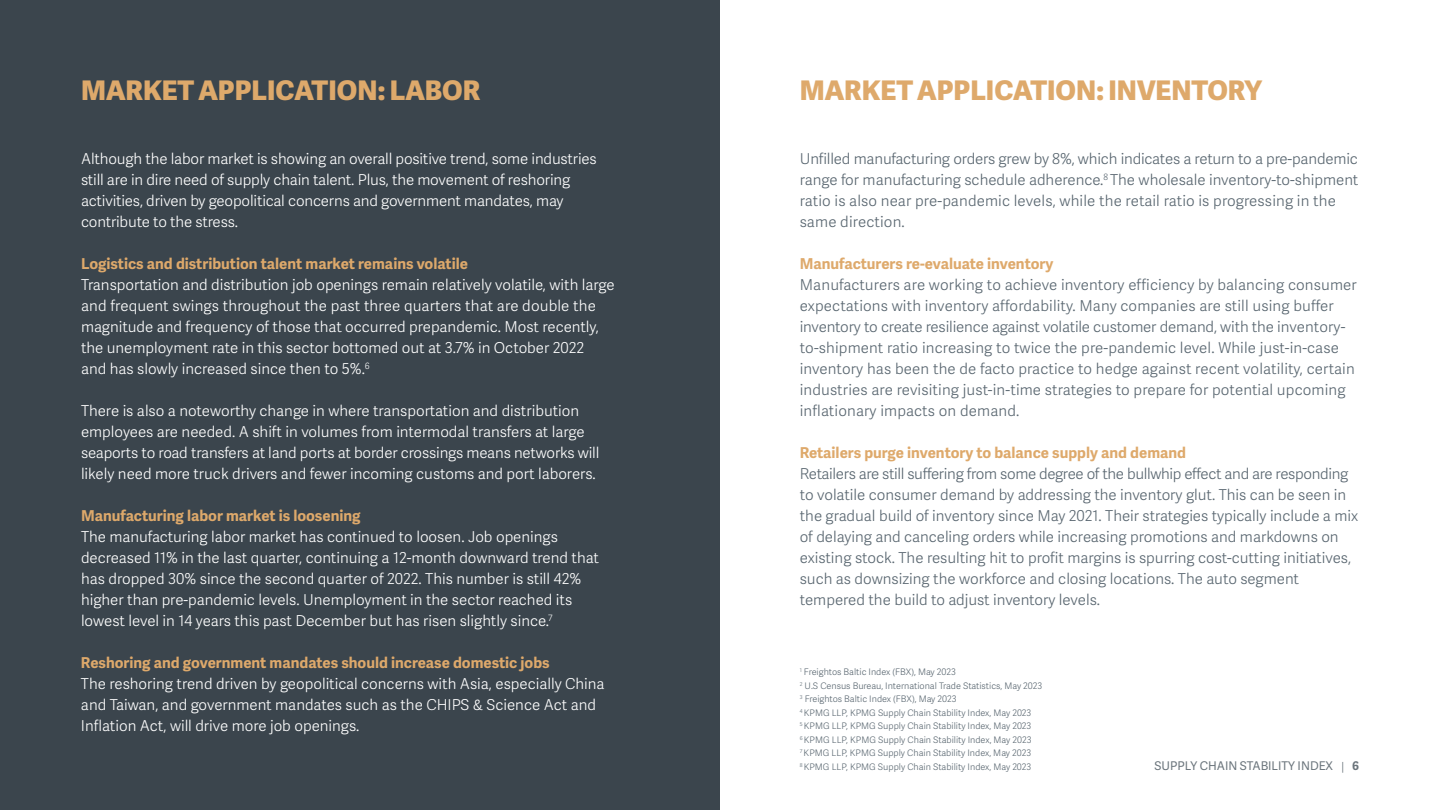
<style>
.page{position:relative;width:1440px;height:810px;background:#fff}
.page>*{position:absolute;margin:0;border:0;box-sizing:border-box;transform-origin:0 0}
.t1{font:800 27px "Adelle Sans";color:#dea96b}
.t2{font:300 15px/21px "Adelle Sans";color:#fff}
.t3{font:300 15px/21px "Adelle Sans";color:#596670}
.t4{font:700 15px "Adelle Sans";color:#dea96b}
.t5{font:12px "Adelle Sans";color:#6a747b}
.t6{font:300 9px/13.5px "Adelle Sans";color:#596670}
.s1{font-weight:300}
.s2{font-weight:700}
</style>
<div class="page">
<div style="left:0;top:0;width:720px;height:810px;background:#3b454d"></div>
<h1 class="t1" style="left:81px;top:70px;width:401px">MARKET APPLICATION: LABOR</h1>
<p class="t2" style="left:81px;top:148px;width:517px">Although the labor market is showing an overall positive trend, some industries still are in dire need of supply chain talent. Plus, the movement of reshoring activities, driven by geopolitical concerns and government mandates, may contribute to the stress.</p>
<p class="t4" style="left:81px;top:255px;width:388px">Logistics and distribution talent market remains volatile</p>
<p class="t2" style="left:81px;top:274px;width:535px">Transportation and distribution job openings remain relatively volatile, with large and frequent swings throughout the past three quarters that are double the magnitude and frequency of those that occurred prepandemic. Most recently, the unemployment rate in this sector bottomed out at 3.7% in October 2022<br>and has slowly increased since then to 5%.<sup>6</sup></p>
<p class="t2" style="left:81px;top:400px;width:520px">There is also a noteworthy change in where transportation and distribution employees are needed. A shift in volumes from intermodal transfers at large seaports to road transfers at land ports at border crossings means networks will likely need more truck drivers and fewer incoming customs and port laborers.</p>
<p class="t4" style="left:81px;top:507px;width:281px">Manufacturing labor market is loosening</p>
<p class="t2" style="left:81px;top:526px;width:520px">The manufacturing labor market has continued to loosen. Job openings decreased 11% in the last quarter, continuing a 12-month downward trend that has dropped 30% since the second quarter of 2022. This number is still 42% higher than pre-pandemic levels. Unemployment in the sector reached its lowest level in 14 years this past December but has risen slightly since.<sup>7</sup></p>
<p class="t4" style="left:81px;top:654px;width:470px">Reshoring and government mandates should increase domestic jobs</p>
<p class="t2" style="left:81px;top:673px;width:525px">The reshoring trend driven by geopolitical concerns with Asia, especially China and Taiwan, and government mandates such as the CHIPS &amp; Science Act and<br>Inflation Act, will drive more job openings.</p>
<h1 class="t1" style="left:800px;top:70px;width:463px">MARKET APPLICATION: INVENTORY</h1>
<p class="t3" style="left:800px;top:148px;width:560px">Unfilled manufacturing orders grew by 8%, which indicates a return to a pre-pandemic range for manufacturing schedule adherence.<sup>8</sup> The wholesale inventory-to-shipment ratio is also near pre-pandemic levels, while the retail ratio is progressing in the same direction.</p>
<p class="t4" style="left:800px;top:255px;width:255px">Manufacturers re-evaluate inventory</p>
<p class="t3" style="left:800px;top:274px;width:559px">Manufacturers are working to achieve inventory efficiency by balancing consumer expectations with inventory affordability. Many companies are still using buffer inventory to create resilience against volatile customer demand, with the inventory&shy;to-shipment ratio increasing to twice the pre-pandemic level. While just-in-case inventory has been the de facto practice to hedge against recent volatility, certain industries are revisiting just-in-time strategies to prepare for potential upcoming inflationary impacts on demand.</p>
<p class="t4" style="left:800px;top:444px;width:388px">Retailers purge inventory to balance supply and demand</p>
<p class="t3" style="left:800px;top:463px;width:560px">Retailers are still suffering from some degree of the bullwhip effect and are responding to volatile consumer demand by addressing the inventory glut. This can be seen in the gradual build of inventory since May 2021. Their strategies typically include a mix of delaying and canceling orders while increasing promotions and markdowns on existing stock. The resulting hit to profit margins is spurring cost-cutting initiatives, such as downsizing the workforce and closing locations. The auto segment tempered the build to adjust inventory levels.</p>
<p class="t6" style="left:800px;top:665px;width:244px"><sup>1</sup> Freightos Baltic Index (FBX), May 2023<br><sup>2</sup> U.S Census Bureau, International Trade Statistics, May 2023<br><sup>3</sup> Freightos Baltic Index (FBX), May 2023<br><sup>4</sup> KPMG LLP, KPMG Supply Chain Stability Index, May 2023<br><sup>5</sup> KPMG LLP, KPMG Supply Chain Stability Index, May 2023<br><sup>6</sup> KPMG LLP, KPMG Supply Chain Stability Index, May 2023<br><sup>7</sup> KPMG LLP, KPMG Supply Chain Stability Index, May 2023<br><sup>8</sup> KPMG LLP, KPMG Supply Chain Stability Index, May 2023</p>
<p class="t5" style="left:1154px;top:757px;width:206px">SUPPLY CHAIN STABILITY INDEX <span class="s1">|</span> <span class="s2">6</span></p>
</div>
